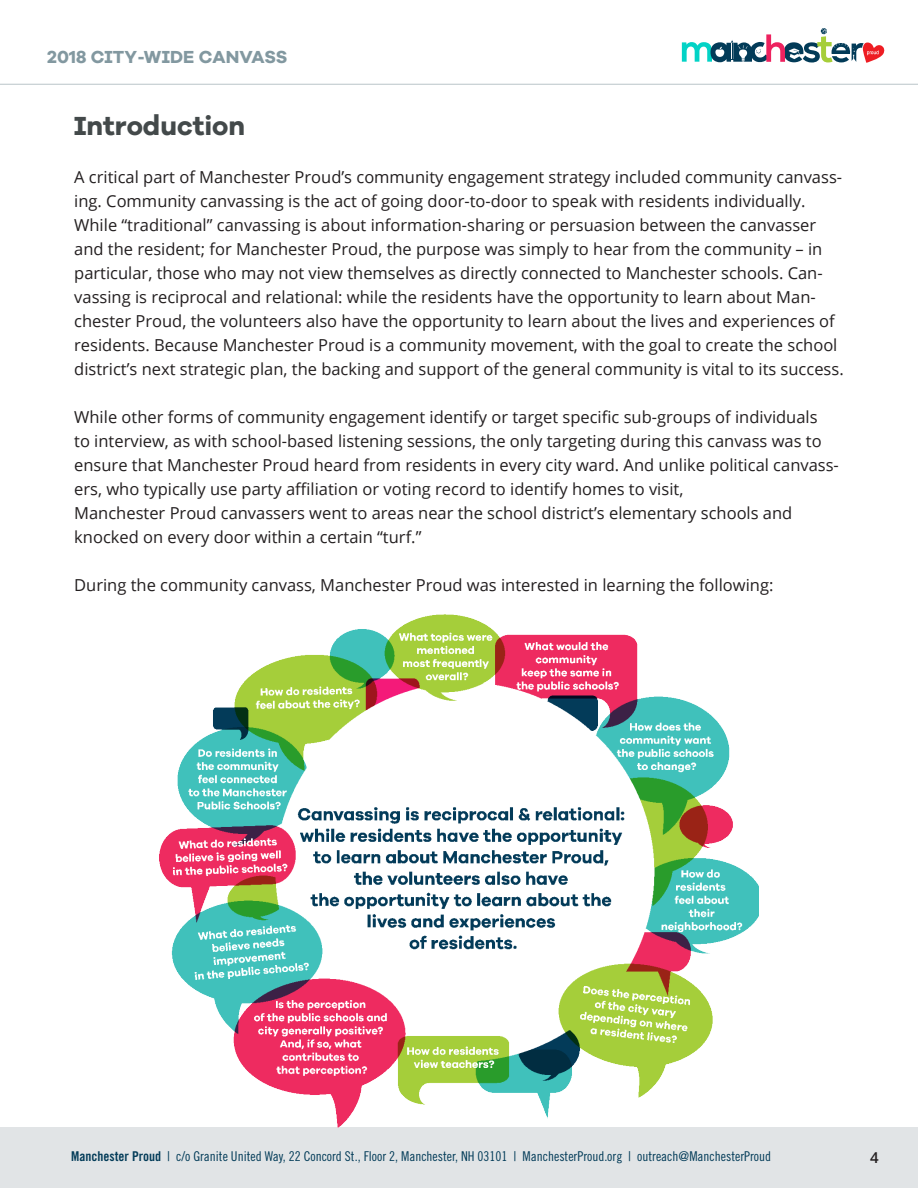
<style>
.page{position:relative;width:918px;height:1188px;background:#fff}
.page>*{position:absolute;margin:0;border:0;box-sizing:border-box;transform-origin:0 0}
.t1{font:700 27px "Galano Grotesque Alt DEMO";color:#43494a}
.t2{font:700 18px "Galano Grotesque Alt DEMO";letter-spacing:.01em;color:#8298a0}
.t3{font:16.5px/24px "Open Sans";color:#231f20}
.t4{font:600 15px "Open Sans";color:#231f20}
.t5{font:13.5px "Trade Gothic LT Std Cn 18";color:#023b58}
.s1{font-family:"Arial";font-size:19.5px}
.s2{font-family:"Trade Gothic LT Std Bd Cn 20"}
</style>
<div class="page">
<div style="left:0;top:1128px;width:918px;height:60px;background:#e1e4e6"></div>
<svg style="left:682px;top:28px;width:202px;height:35px"></svg>
<hr style="left:0;top:84px;width:918px;height:1px;background:#bac4c9">
<img style="left:159px;top:614px;width:600px;height:514px">
<p class="t2" style="left:47px;top:49px;width:242px">2018 CITY<span class="s1">-</span>WIDE CANVASS</p>
<p class="t1" style="left:74px;top:114px;width:173px">Introduction</p>
<p class="t3" style="left:74px;top:165px;width:771px">A critical part of Manchester Proud’s community engagement strategy included community canvass&shy;ing. Community canvassing is the act of going door-to-door to speak with residents individually.<br>While “traditional” canvassing is about information-sharing or persuasion between the canvasser and the resident; for Manchester Proud, the purpose was simply to hear from the community – in particular, those who may not view themselves as directly connected to Manchester schools. Can&shy;vassing is reciprocal and relational: while the residents have the opportunity to learn about Man&shy;chester Proud, the volunteers also have the opportunity to learn about the lives and experiences of residents. Because Manchester Proud is a community movement, with the goal to create the school district’s next strategic plan, the backing and support of the general community is vital to its success.</p>
<p class="t3" style="left:74px;top:405px;width:766px">While other forms of community engagement identify or target specific sub-groups of individuals<br>to interview, as with school-based listening sessions, the only targeting during this canvass was to ensure that Manchester Proud heard from residents in every city ward. And unlike political canvass&shy;ers, who typically use party affiliation or voting record to identify homes to visit,</p>
<p class="t3" style="left:74px;top:501px;width:720px">Manchester Proud canvassers went to areas near the school district’s elementary schools and knocked on every door within a certain “turf.”</p>
<p class="t3" style="left:74px;top:573px;width:701px">During the community canvass, Manchester Proud was interested in learning the following:</p>
<p class="t5" style="left:71px;top:1148px;width:701px"><span class="s2">Manchester Proud</span> | c/o Granite United Way, 22 Concord St., Floor 2, Manchester, NH 03101 | ManchesterProud.org | outreach@ManchesterProud</p>
<p class="t4" style="left:870px;top:1147px;width:10px">4</p>
</div>
